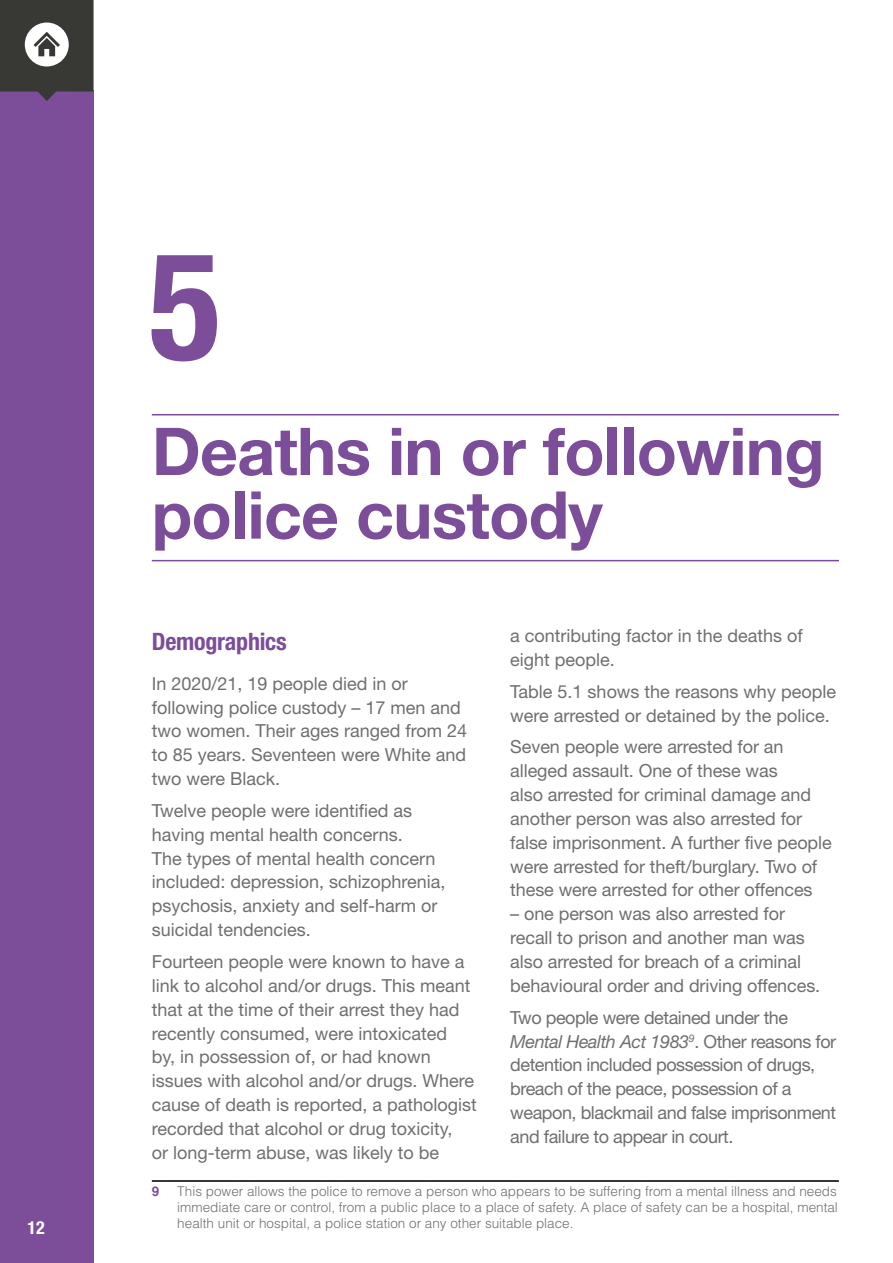
<style>
.page{position:relative;width:893px;height:1263px;background:#fff}
.page>*{position:absolute;margin:0;border:0;box-sizing:border-box;transform-origin:0 0}
.t1{font:700 condensed 150px "Helvetica Neue LT Std";color:#7c4d99}
.Main_Header_Purple_5{font:700 66px/63.6px "Helvetica Neue LT Std";letter-spacing:-.01em;color:#7c4d99}
._5__Subhead{font:700 condensed 24px "Helvetica Neue LT Std";letter-spacing:-.01em;color:#7c4d99}
.Body_copy{font:18px/23.9px "Helvetica Neue LT Std";color:#706f6f}
.Body_copy-2{font:18px/23.9px "Helvetica Neue LT Std";letter-spacing:-.025em;color:#706f6f}
.t2{font:700 condensed 18px "Helvetica Neue LT Std";color:#fff}
.Footnotes{font:300 13.5px/16.2px "Helvetica LT Std";color:#706f6f;text-align:justify}
.Footnotes-2{font:700 13.5px "Helvetica LT Std";color:#7c4d99}
.s1{font-style:italic}
</style>
<div class="page">
<div style="left:0;top:90px;width:94px;height:1173px;background:#7c4d99"></div>
<hr style="left:152px;top:414px;width:687px;height:1px;background:#7c4d99">
<hr style="left:152px;top:560px;width:687px;height:1px;background:#7c4d99">
<svg style="left:152px;top:1180px;width:687px;height:1px"></svg>
<svg style="left:0;top:0;width:94px;height:101px"></svg>
<p class="t2" style="left:28px;top:1216px;width:19px">12</p>
<p class="t1" style="left:149px;top:215px;width:73px">5</p>
<p class="Main_Header_Purple_5" style="left:152px;top:418px;width:674px">Deaths in or following police custody</p>
<p class="_5__Subhead" style="left:152px;top:627px;width:137px">Demographics</p>
<p class="Body_copy" style="left:152px;top:671px;width:317px">In 2020/21, 19 people died in or following police custody – 17 men and two women. Their ages ranged from 24 to 85 years. Seventeen were White and two were Black.</p>
<p class="Body_copy" style="left:152px;top:798px;width:295px">Twelve people were identified as having mental health concerns.<br>The types of mental health concern included: depression, schizophrenia, psychosis, anxiety and self-harm or suicidal tendencies.</p>
<p class="Body_copy" style="left:152px;top:949px;width:327px">Fourteen people were known to have a link to alcohol and/or drugs. This meant that at the time of their arrest they had recently consumed, were intoxicated<br>by, in possession of, or had known issues with alcohol and/or drugs. Where cause of death is reported, a pathologist recorded that alcohol or drug toxicity,<br>or long-term abuse, was likely to be</p>
<p class="Body_copy" style="left:510px;top:623px;width:294px">a contributing factor in the deaths of eight people.</p>
<p class="Body_copy" style="left:510px;top:679px;width:327px">Table 5.1 shows the reasons why people were arrested or detained by the police.</p>
<p class="Body_copy" style="left:510px;top:735px;width:323px">Seven people were arrested for an alleged assault. One of these was<br>also arrested for criminal damage and another person was also arrested for false imprisonment. A further five people were arrested for theft/burglary. Two of these were arrested for other offences</p>
<p class="Body_copy" style="left:510px;top:902px;width:311px">– one person was also arrested for recall to prison and another man was also arrested for breach of a criminal behavioural order and driving offences.</p>
<p class="Body_copy-2" style="left:510px;top:1005px;width:328px">Two people were detained under the <span class="s1">Mental Health Act 1983</span><sup>9</sup>. Other reasons for detention included possession of drugs, breach of the peace, possession of a weapon, blackmail and false imprisonment and failure to appear in court.</p>
<p class="Footnotes-2" style="left:152px;top:1183px;width:9px">9</p>
<p class="Footnotes" style="left:177px;top:1183px;width:662px">This power allows the police to remove a person who appears to be suffering from a mental illness and needs immediate care or control, from a public place to a place of safety. A place of safety can be a hospital, mental health unit or hospital, a police station or any other suitable place.</p>
</div>
